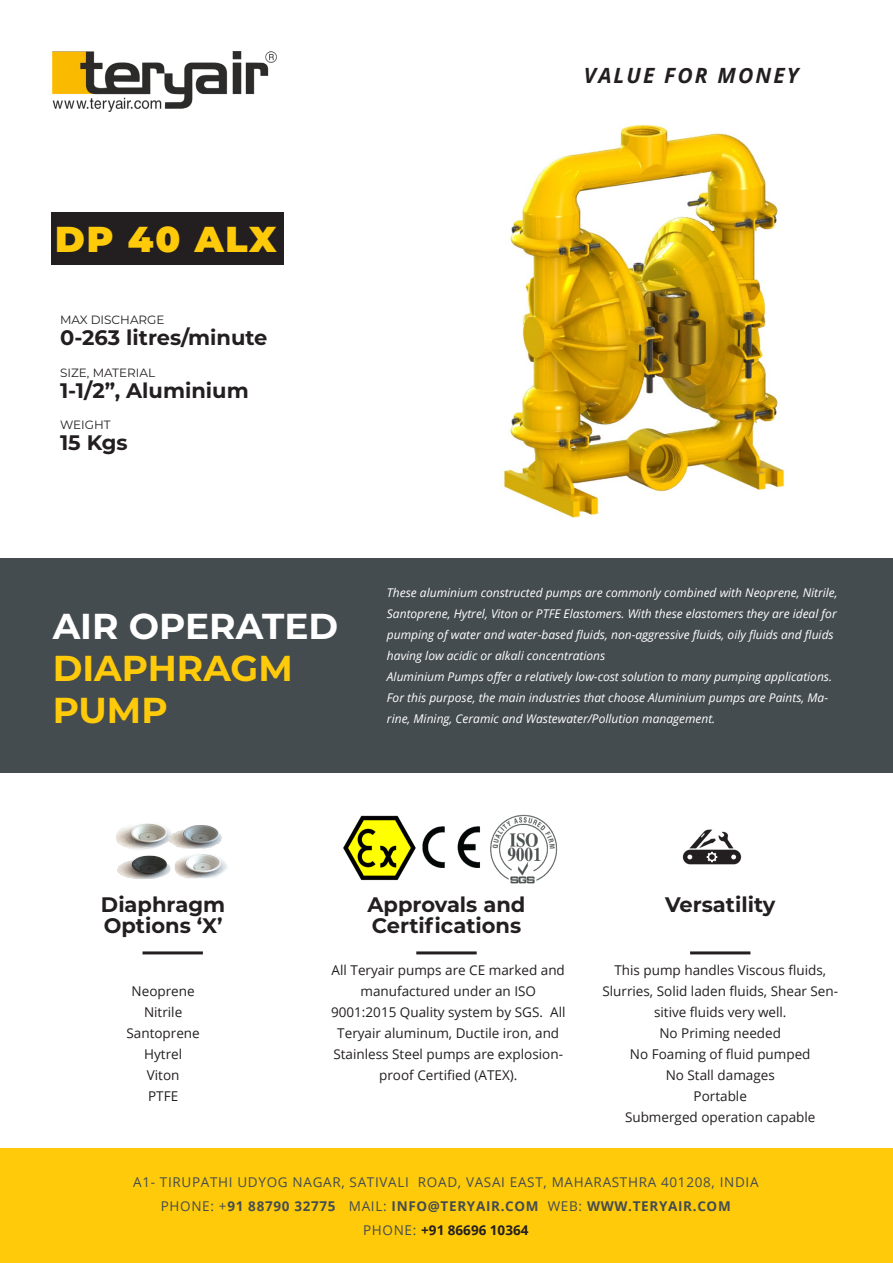
<style>
.page{position:relative;width:893px;height:1263px;background:#fff}
.page>*{position:absolute;margin:0;border:0;box-sizing:border-box;transform-origin:0 0}
.t1{font:700 36px/42px "Montserrat";color:#feca0a}
.t2{font:700 36px "Montserrat";color:#fff}
.t3{font:900 36px "Montserrat";letter-spacing:.05em;color:#feca0a}
.t4{font:700 21px/21px "Montserrat";color:#231f20}
.t5{font:italic 700 21px "Open Sans";letter-spacing:.1em;color:#231f20}
.t6{font:13.5px/21px "Open Sans";color:#231f20;text-align:center}
.t7{font:13.5px/24px "Open Sans";letter-spacing:.05em;color:#454c50;text-align:center}
.t8{font:italic 12px/21px "Open Sans";color:#fff}
.t9{font:12px "Montserrat";color:#231f20}
.s1{font-weight:700}
.s2{font-weight:700;color:#231f20}
</style>
<div class="page">
<div style="left:0;top:558px;width:893px;height:215px;background:#454c50"></div>
<div style="left:0;top:1148px;width:893px;height:115px;background:#feca0a"></div>
<img style="left:503px;top:124px;width:282px;height:394px">
<hr style="left:143px;top:951px;width:60px;height:3px;background:#231f20">
<hr style="left:416px;top:951px;width:61px;height:3px;background:#231f20">
<hr style="left:690px;top:951px;width:60px;height:3px;background:#231f20">
<img style="left:343px;top:814px;width:215px;height:70px">
<img style="left:682px;top:829px;width:60px;height:36px">
<img style="left:117px;top:870px;width:43px;height:9px">
<img style="left:116px;top:823px;width:44px;height:47px">
<img style="left:155px;top:823px;width:64px;height:42px">
<img style="left:160px;top:832px;width:67px;height:47px">
<img style="left:53px;top:51px;width:224px;height:61px">
<div style="left:51px;top:213px;width:233px;height:52px;background:#231f20"></div>
<h2 class="t5" style="left:584px;top:61px;width:216px">VALUE FOR MONEY</h2>
<h1 class="t3" style="left:55px;top:212px;width:223px">DP 40 ALX</h1>
<p class="t9" style="left:60px;top:312px;width:106px">MAX DISCHARGE</p>
<h2 class="t4" style="left:60px;top:326px;width:209px">0-263 litres/minute</h2>
<p class="t9" style="left:60px;top:364px;width:97px">SIZE, MATERIAL</p>
<h2 class="t4" style="left:60px;top:379px;width:190px">1-1/2”, Aluminium</h2>
<p class="t9" style="left:60px;top:417px;width:52px">WEIGHT</p>
<h2 class="t4" style="left:60px;top:431px;width:69px">15 Kgs</h2>
<h1 class="t2" style="left:53px;top:600px;width:287px">AIR OPERATED</h1>
<h1 class="t1" style="left:53px;top:645px;width:242px">DIAPHRAGM<br>PUMP</h1>
<p class="t8" style="left:387px;top:582px;width:452px">These aluminium constructed pumps are commonly combined with Neoprene, Nitrile, Santoprene, Hytrel, Viton or PTFE Elastomers. With these elastomers they are ideal for pumping of water and water-based fluids, non-aggressive fluids, oily fluids and fluids having low acidic or alkali concentrations<br>Aluminium Pumps offer a relatively low-cost solution to many pumping applications.<br>For this purpose, the main industries that choose Aluminium pumps are Paints, Ma&shy;rine, Mining, Ceramic and Wastewater/Pollution management.</p>
<h2 class="t4" style="left:101px;top:893px;width:126px">Diaphragm<br>Options ‘X’</h2>
<p class="t6" style="left:126px;top:980px;width:75px">Neoprene<br>Nitrile<br>Santoprene<br>Hytrel<br>Viton<br>PTFE</p>
<h2 class="t4" style="left:367px;top:893px;width:160px">Approvals and<br>Certifications</h2>
<p class="t6" style="left:331px;top:959px;width:236px">All Teryair pumps are CE marked and manufactured under an ISO<br>9001:2015 Quality system by SGS. All<br>Teryair aluminum, Ductile iron, and<br>Stainless Steel pumps are explosion&shy;proof Certified (ATEX).</p>
<h2 class="t4" style="left:665px;top:893px;width:112px">Versatility</h2>
<p class="t6" style="left:602px;top:959px;width:237px">This pump handles Viscous fluids,<br>Slurries, Solid laden fluids, Shear Sen&shy;sitive fluids very well.<br>No Priming needed<br>No Foaming of fluid pumped<br>No Stall damages<br>Portable<br>Submerged operation capable</p>
<p class="t7" style="left:133px;top:1169px;width:627px">A1- TIRUPATHI UDYOG NAGAR, SATIVALI ROAD, VASAI EAST, MAHARASTHRA 401208, INDIA<br>PHONE: +<span class="s1">91 88790 32775</span> MAIL: <span class="s1">INFO@TERYAIR.COM</span> WEB: <span class="s1">WWW.TERYAIR.COM<br></span>PHONE: <span class="s2">+91 86696 10364</span></p>
</div>
